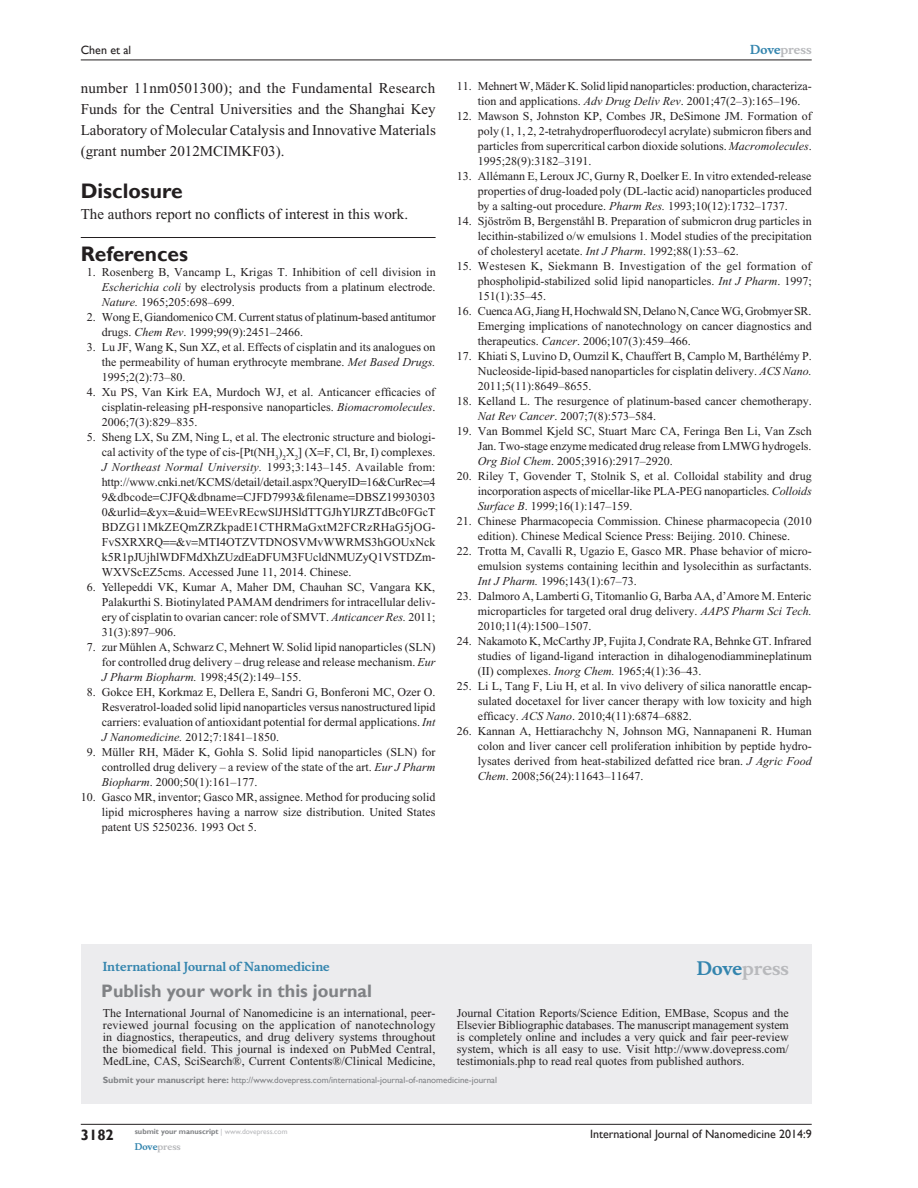
<style>
.page{position:relative;width:918px;height:1188px;background:#fff}
.page>*{position:absolute;margin:0;border:0;box-sizing:border-box;transform-origin:0 0}
.RefH{font:700 21px "Gill Sans";color:#231f20}
.PromBx-H1{font:700 18px "Gill Sans";color:#808285}
.PromBx-Brand{font:700 18px "Musee";color:#b8b9bc}
.TxF{font:15px/21px "Times New Roman";color:#231f20;text-align:justify}
.t1{font:700 15px "Gill Sans";color:#231f20}
.RefNL2{font:12px/15px "Times New Roman";color:#231f20;text-align:justify}
.PromBx-Tx{font:12px/12px "Times New Roman";color:#231f20;text-align:justify}
.t2{font:12px "Gill Sans";color:#231f20}
.PromBx-JrnlName{font:700 12px "Musee";color:#3485ae}
.t3{font:700 12px "Musee";color:#b8b9bc}
.PromBx-SubmitMssWebA{font:9px "Gill Sans";color:#808285}
.t4{font:700 9px "Musee";color:#b8b9bc}
.t5{font:700 7.5px "Gill Sans";color:#808285}
.s1{font-style:italic}
.s2{color:#3485ae}
.s3{font-weight:700}
.s4{font-weight:400;color:#b8b9bc}
</style>
<div class="page">
<div style="left:81px;top:944px;width:731px;height:159px;background:#ececee"></div>
<hr style="left:81px;top:1124px;width:731px;height:1px;background:#231f20">
<hr style="left:81px;top:60px;width:731px;height:1px;background:#231f20">
<hr style="left:81px;top:237px;width:355px;height:1px;background:#231f20">
<p class="t2" style="left:81px;top:43px;width:52px">Chen et al</p>
<p class="TxF" style="left:81px;top:77px;width:357px">number 11nm0501300); and the Fundamental Research Funds for the Central Universities and the Shanghai Key Laboratory of Molecular Catalysis and Innovative Materials (grant number 2012MCIMKF03).</p>
<h1 class="RefH" style="left:81px;top:178px;width:103px">Disclosure</h1>
<p class="TxF" style="left:81px;top:203px;width:329px">The authors report no conflicts of interest in this work.</p>
<p class="RefH" style="left:81px;top:241px;width:109px">References</p>
<p class="RefNL2" style="left:102px;top:264px;width:335px;text-indent:-15px">1. Rosenberg B, Vancamp L, Krigas T. Inhibition of cell division in <span class="s1">Escherichia coli</span> by electrolysis products from a platinum electrode.<br><span class="s1">Nature.</span> 1965;205:698–699.</p>
<p class="RefNL2" style="left:102px;top:309px;width:336px;text-indent:-15px">2. Wong E, Giandomenico CM. Current status of platinum-based antitumor drugs. <span class="s1">Chem Rev</span>. 1999;99(9):2451–2466.</p>
<p class="RefNL2" style="left:102px;top:339px;width:335px;text-indent:-15px">3. Lu JF, Wang K, Sun XZ, et al. Effects of cisplatin and its analogues on the permeability of human erythrocyte membrane. <span class="s1">Met Based Drugs.<br></span>1995;2(2):73–80.</p>
<p class="RefNL2" style="left:102px;top:384px;width:335px;text-indent:-15px">4. Xu PS, Van Kirk EA, Murdoch WJ, et al. Anticancer efficacies of cisplatin-releasing pH-responsive nanoparticles. <span class="s1">Biomacromolecules</span>.<br>2006;7(3):829–835.</p>
<p class="RefNL2" style="left:102px;top:429px;width:335px;text-indent:-15px">5. Sheng LX, Su ZM, Ning L, et al. The electronic structure and biologi&shy;cal activity of the type of cis-[Pt(NH<sub>3</sub>)<sub>2</sub>X<sub>2</sub>] (X F, Cl, Br, I) complexes.<br><span class="s1">J Northeast Normal University.</span> 1993;3:143–145. Available from: http://www.cnki.net/KCMS/detail/detail.aspx?QueryID 16&amp;CurRec 4<br>9&amp;dbcode CJFQ&amp;dbname CJFD7993&amp;filename DBSZ19930303<br>0&amp;urlid &amp;yx &amp;uid WEEvREcwSlJHSldTTGJhYlJRZTdBc0FGcT BDZG11MkZEQmZRZkpadE1CTHRMaGxtM2FCRzRHaG5jOG-FvSXRXRQ &amp;v MTI4OTZVTDNOSVMvWWRMS3hGOUxNck k5R1pJUjhlWDFMdXhZUzdEaDFUM3FUcldNMUZyQ1VSTDZm-WXVScEZ5cms. Accessed June 11, 2014. Chinese.</p>
<p class="RefNL2" style="left:102px;top:579px;width:335px;text-indent:-15px">6. Yellepeddi VK, Kumar A, Maher DM, Chauhan SC, Vangara KK, Palakurthi S. Biotinylated PAMAM dendrimers for intracellular deliv&shy;ery of cisplatin to ovarian cancer: role of SMVT. <span class="s1">Anticancer Res.</span> 2011; 31(3):897–906.</p>
<p class="RefNL2" style="left:102px;top:639px;width:335px;text-indent:-15px">7. zur Mühlen A, Schwarz C, Mehnert W. Solid lipid nanoparticles (SLN) for controlled drug delivery – drug release and release mechanism. <span class="s1">Eur J Pharm Biopharm.</span> 1998;45(2):149–155.</p>
<p class="RefNL2" style="left:102px;top:684px;width:335px;text-indent:-15px">8. Gokce EH, Korkmaz E, Dellera E, Sandri G, Bonferoni MC, Ozer O.<br>Resveratrol-loaded solid lipid nanoparticles versus nanostructured lipid carriers: evaluation of antioxidant potential for dermal applications. <span class="s1">Int J Nanomedicine.</span> 2012;7:1841–1850.</p>
<p class="RefNL2" style="left:102px;top:744px;width:335px;text-indent:-15px">9. Müller RH, Mäder K, Gohla S. Solid lipid nanoparticles (SLN) for controlled drug delivery – a review of the state of the art. <span class="s1">Eur J Pharm Biopharm</span>. 2000;50(1):161–177.</p>
<p class="RefNL2" style="left:102px;top:789px;width:335px;text-indent:-21px">10. Gasco MR, inventor; Gasco MR, assignee. Method for producing solid lipid microspheres having a narrow size distribution. United States patent US 5250236. 1993 Oct 5.</p>
<p class="t3" style="left:750px;top:43px;width:63px"><span class="s2">Dove</span>press</p>
<p class="RefNL2" style="left:478px;top:79px;width:335px;text-indent:-21px">11. Mehnert W, Mäder K. Solid lipid nanoparticles: production, characteriza&shy;tion and applications. <span class="s1">Adv Drug Deliv Rev</span>. 2001;47(2–3):165–196.</p>
<p class="RefNL2" style="left:478px;top:109px;width:335px;text-indent:-21px">12. Mawson S, Johnston KP, Combes JR, DeSimone JM. Formation of poly (1, 1, 2, 2-tetrahydroperfluorodecyl acrylate) submicron fibers and particles from supercritical carbon dioxide solutions. <span class="s1">Macromolecules</span>.<br>1995;28(9):3182–3191.</p>
<p class="RefNL2" style="left:478px;top:169px;width:335px;text-indent:-21px">13. Allémann E, Leroux JC, Gurny R, Doelker E. In vitro extended-release properties of drug-loaded poly (DL-lactic acid) nanoparticles produced by a salting-out procedure. <span class="s1">Pharm Res.</span> 1993;10(12):1732–1737.</p>
<p class="RefNL2" style="left:478px;top:214px;width:335px;text-indent:-21px">14. Sjöström B, Bergenståhl B. Preparation of submicron drug particles in lecithin-stabilized o/w emulsions 1. Model studies of the precipitation of cholesteryl acetate. <span class="s1">Int J Pharm</span>. 1992;88(1):53–62.</p>
<p class="RefNL2" style="left:478px;top:259px;width:335px;text-indent:-21px">15. Westesen K, Siekmann B. Investigation of the gel formation of phospholipid-stabilized solid lipid nanoparticles. <span class="s1">Int J Pharm</span>. 1997; 151(1):35–45.</p>
<p class="RefNL2" style="left:478px;top:304px;width:335px;text-indent:-21px">16. Cuenca AG, Jiang H, Hochwald SN, Delano N, Cance WG, Grobmyer SR.<br>Emerging implications of nanotechnology on cancer diagnostics and therapeutics. <span class="s1">Cancer</span>. 2006;107(3):459–466.</p>
<p class="RefNL2" style="left:478px;top:349px;width:335px;text-indent:-21px">17. Khiati S, Luvino D, Oumzil K, Chauffert B, Camplo M, Barthélémy P.<br>Nucleoside-lipid-based nanoparticles for cisplatin delivery. <span class="s1">ACS Nano.<br></span>2011;5(11):8649–8655.</p>
<p class="RefNL2" style="left:478px;top:394px;width:335px;text-indent:-21px">18. Kelland L. The resurgence of platinum-based cancer chemotherapy.<br><span class="s1">Nat Rev Cancer</span>. 2007;7(8):573–584.</p>
<p class="RefNL2" style="left:478px;top:424px;width:335px;text-indent:-21px">19. Van Bommel Kjeld SC, Stuart Marc CA, Feringa Ben Li, Van Zsch Jan. Two-stage enzyme medicated drug release from LMWG hydrogels.<br><span class="s1">Org Biol Chem</span>. 2005;3916):2917–2920.</p>
<p class="RefNL2" style="left:478px;top:469px;width:335px;text-indent:-21px">20. Riley T, Govender T, Stolnik S, et al. Colloidal stability and drug incorporation aspects of micellar-like PLA-PEG nanoparticles. <span class="s1">Colloids Surface B</span>. 1999;16(1):147–159.</p>
<p class="RefNL2" style="left:457px;top:514px;width:356px;text-align:center">21. Chinese Pharmacopecia Commission. Chinese pharmacopecia (2010 edition). Chinese Medical Science Press: Beijing. 2010. Chinese.</p>
<p class="RefNL2" style="left:478px;top:544px;width:335px;text-indent:-21px">22. Trotta M, Cavalli R, Ugazio E, Gasco MR. Phase behavior of micro&shy;emulsion systems containing lecithin and lysolecithin as surfactants.<br><span class="s1">Int J Pharm.</span> 1996;143(1):67–73.</p>
<p class="RefNL2" style="left:478px;top:589px;width:335px;text-indent:-21px">23. Dalmoro A, Lamberti G, Titomanlio G, Barba AA, d’Amore M. Enteric microparticles for targeted oral drug delivery. <span class="s1">AAPS Pharm Sci Tech.<br></span>2010;11(4):1500–1507.</p>
<p class="RefNL2" style="left:478px;top:634px;width:335px;text-indent:-21px">24. Nakamoto K, McCarthy JP, Fujita J, Condrate RA, Behnke GT. Infrared studies of ligand-ligand interaction in dihalogenodiammineplatinum (II) complexes. <span class="s1">Inorg Chem.</span> 1965;4(1):36–43.</p>
<p class="RefNL2" style="left:478px;top:679px;width:335px;text-indent:-21px">25. Li L, Tang F, Liu H, et al. In vivo delivery of silica nanorattle encap&shy;sulated docetaxel for liver cancer therapy with low toxicity and high efficacy. <span class="s1">ACS Nano</span>. 2010;4(11):6874–6882.</p>
<p class="RefNL2" style="left:478px;top:724px;width:335px;text-indent:-21px">26. Kannan A, Hettiarachchy N, Johnson MG, Nannapaneni R. Human colon and liver cancer cell proliferation inhibition by peptide hydro&shy;lysates derived from heat-stabilized defatted rice bran. <span class="s1">J Agric Food Chem</span>. 2008;56(24):11643–11647.</p>
<p class="PromBx-JrnlName" style="left:103px;top:959px;width:228px">International Journal of Nanomedicine</p>
<p class="PromBx-H1" style="left:101px;top:980px;width:272px">Publish your work in this journal</p>
<p class="PromBx-Brand" style="left:697px;top:958px;width:94px"><span class="s2">Dove</span>press</p>
<p class="PromBx-Tx" style="left:103px;top:1007px;width:334px">The International Journal of Nanomedicine is an international, peer&shy;reviewed journal focusing on the application of nanotechnology in diagnostics, therapeutics, and drug delivery systems throughout the biomedical field. This journal is indexed on PubMed Central, MedLine, CAS, SciSearch®, Current Contents®/Clinical Medicine,</p>
<p class="PromBx-Tx" style="left:457px;top:1007px;width:334px">Journal Citation Reports/Science Edition, EMBase, Scopus and the Elsevier Bibliographic databases. The manuscript management system is completely online and includes a very quick and fair peer-review system, which is all easy to use. Visit http://www.dovepress.com/ testimonials.php to read real quotes from published authors.</p>
<p class="PromBx-SubmitMssWebA" style="left:103px;top:1075px;width:396px"><span class="s3">Submit your manuscript here:</span> http://www.dovepress.com/international-journal-of-nanomedicine-journal</p>
<p class="t1" style="left:81px;top:1126px;width:35px">3182</p>
<p class="t5" style="left:135px;top:1127px;width:154px">submit your manuscript <span class="s4">| www.dovepress.com</span></p>
<p class="t4" style="left:135px;top:1141px;width:48px"><span class="s2">Dove</span>press</p>
<p class="t2" style="left:590px;top:1127px;width:223px">International Journal of Nanomedicine 2014:9</p>
</div>
